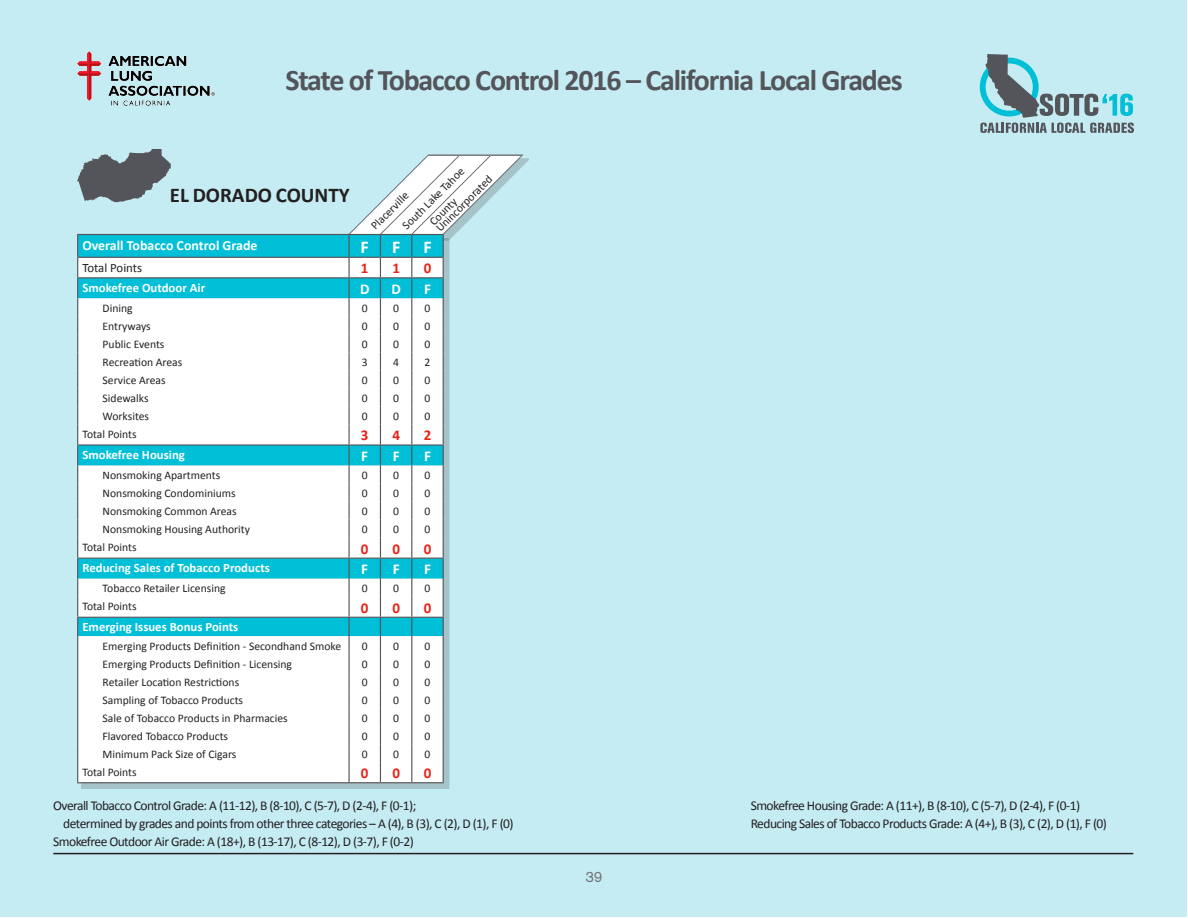
<style>
.page{position:relative;width:1188px;height:918px;background:#fff}
.page>*{position:absolute;margin:0;border:0;box-sizing:border-box;transform-origin:0 0}
.t1{font:700 30px "Calibri";letter-spacing:-.04em;color:#54555a}
.t2{font:700 21px "Calibri";color:#231f20}
.Overall_grades{font:700 18px "Calibri";color:#fff}
.total_points{font:700 15px "Calibri";color:#e72419}
.red_grades{font:700 15px "Calibri";color:#fff}
.t3{font:15px "Akzidenz Grotesk BE";color:#747478}
.Overall_Grade_Text{font:700 13.95px "Calibri";color:#fff}
.t4{font:13.5px/18px "Calibri";letter-spacing:-.04em;color:#231f20}
.Bold_Description{font:700 12.75px "Calibri";color:#fff}
.t5{font:12.75px "Calibri";color:#231f20}
.descript{font:11.55px/22.2px "Calibri";color:#231f20}
.black_grades{font:11.55px "Calibri";color:#231f20}
.Total_word{font:11.55px "Calibri";color:#231f20}
</style>
<div class="page">
<div style="left:1px;top:1px;width:1186px;height:916px;background:#c5ecf3"></div>
<img style="left:77px;top:52px;width:138px;height:53px">
<hr style="left:53px;top:853px;width:1080px;height:1px;background:#231f20">
<svg style="left:980px;top:54px;width:154px;height:79px"></svg>
<svg style="left:78px;top:235px;width:268px;height:22px;background:#01bdd4"></svg>
<svg style="left:78px;top:258px;width:268px;height:524px;background:#d8f4f8"></svg>
<hr style="left:77px;top:234px;width:272px;height:1px;background:#54555a">
<hr style="left:77px;top:257px;width:272px;height:1px;background:#54555a">
<hr style="left:77px;top:277px;width:272px;height:1px;background:#54555a">
<hr style="left:77px;top:444px;width:272px;height:2px;background:#54555a">
<hr style="left:77px;top:558px;width:272px;height:1px;background:#54555a">
<hr style="left:77px;top:617px;width:272px;height:1px;background:#54555a">
<svg style="left:77px;top:235px;width:1px;height:547px"></svg>
<svg style="left:346px;top:155px;width:178px;height:627px"></svg>
<hr style="left:77px;top:782px;width:272px;height:1px;background:#54555a">
<hr style="left:349px;top:782px;width:31px;height:1px;background:#54555a">
<hr style="left:380px;top:782px;width:32px;height:1px;background:#54555a">
<hr style="left:412px;top:782px;width:32px;height:1px;background:#54555a">
<svg style="left:77px;top:149px;width:94px;height:53px"></svg>
<h1 class="t1" style="left:285px;top:61px;width:619px">State of Tobacco Control 2016 – California Local Grades</h1>
<p class="descript" style="left:380px;top:204px;width:84px;text-indent:-22px;rotate:-45deg">Placerville<br>South Lake Tahoe</p>
<p class="descript" style="left:430px;top:221px;width:76px;rotate:-45deg">Unincorporated</p>
<p class="t2" style="left:170px;top:182px;width:181px">EL DORADO COUNTY</p>
<p class="Overall_Grade_Text" style="left:82px;top:236px;width:177px">Overall Tobacco Control Grade</p>
<p class="Overall_grades" style="left:361px;top:236px;width:10px">F</p>
<p class="Overall_grades" style="left:392px;top:236px;width:10px">F</p>
<p class="Overall_grades" style="left:423px;top:236px;width:10px">F</p>
<p class="t5" style="left:82px;top:259px;width:61px">Total Points</p>
<p class="total_points" style="left:361px;top:259px;width:9px">1</p>
<p class="total_points" style="left:392px;top:259px;width:9px">1</p>
<p class="total_points" style="left:424px;top:259px;width:9px">0</p>
<p class="Bold_Description" style="left:82px;top:280px;width:124px">Smokefree Outdoor Air</p>
<p class="red_grades" style="left:360px;top:279px;width:11px">D</p>
<p class="red_grades" style="left:391px;top:279px;width:11px">D</p>
<p class="red_grades" style="left:424px;top:279px;width:8px">F</p>
<p class="descript" style="left:103px;top:296px;width:32px">Dining</p>
<p class="black_grades" style="left:362px;top:301px;width:7px">0</p>
<p class="black_grades" style="left:393px;top:301px;width:7px">0</p>
<p class="black_grades" style="left:425px;top:301px;width:7px">0</p>
<p class="descript" style="left:103px;top:314px;width:50px">Entryways</p>
<p class="black_grades" style="left:362px;top:319px;width:7px">0</p>
<p class="black_grades" style="left:393px;top:319px;width:7px">0</p>
<p class="black_grades" style="left:425px;top:319px;width:7px">0</p>
<p class="descript" style="left:103px;top:332px;width:63px">Public Events</p>
<p class="black_grades" style="left:362px;top:337px;width:7px">0</p>
<p class="black_grades" style="left:393px;top:337px;width:7px">0</p>
<p class="black_grades" style="left:425px;top:337px;width:7px">0</p>
<p class="descript" style="left:103px;top:350px;width:81px">Recreation Areas</p>
<p class="black_grades" style="left:362px;top:355px;width:7px">3</p>
<p class="black_grades" style="left:393px;top:355px;width:7px">4</p>
<p class="black_grades" style="left:425px;top:355px;width:7px">2</p>
<p class="descript" style="left:103px;top:368px;width:65px">Service Areas</p>
<p class="black_grades" style="left:362px;top:373px;width:7px">0</p>
<p class="black_grades" style="left:393px;top:373px;width:7px">0</p>
<p class="black_grades" style="left:425px;top:373px;width:7px">0</p>
<p class="descript" style="left:103px;top:386px;width:47px">Sidewalks</p>
<p class="black_grades" style="left:362px;top:391px;width:7px">0</p>
<p class="black_grades" style="left:393px;top:391px;width:7px">0</p>
<p class="black_grades" style="left:425px;top:391px;width:7px">0</p>
<p class="descript" style="left:103px;top:404px;width:48px">Worksites</p>
<p class="black_grades" style="left:362px;top:409px;width:7px">0</p>
<p class="black_grades" style="left:393px;top:409px;width:7px">0</p>
<p class="black_grades" style="left:425px;top:409px;width:7px">0</p>
<p class="Total_word" style="left:82px;top:427px;width:56px">Total Points</p>
<p class="total_points" style="left:361px;top:426px;width:9px">3</p>
<p class="total_points" style="left:392px;top:426px;width:9px">4</p>
<p class="total_points" style="left:424px;top:426px;width:9px">2</p>
<p class="Bold_Description" style="left:82px;top:447px;width:104px">Smokefree Housing</p>
<p class="red_grades" style="left:361px;top:447px;width:8px">F</p>
<p class="red_grades" style="left:393px;top:447px;width:8px">F</p>
<p class="red_grades" style="left:424px;top:447px;width:8px">F</p>
<p class="descript" style="left:103px;top:463px;width:119px">Nonsmoking Apartments</p>
<p class="black_grades" style="left:362px;top:468px;width:7px">0</p>
<p class="black_grades" style="left:393px;top:468px;width:7px">0</p>
<p class="black_grades" style="left:425px;top:468px;width:7px">0</p>
<p class="descript" style="left:103px;top:481px;width:135px">Nonsmoking Condominiums</p>
<p class="black_grades" style="left:362px;top:486px;width:7px">0</p>
<p class="black_grades" style="left:393px;top:486px;width:7px">0</p>
<p class="black_grades" style="left:425px;top:486px;width:7px">0</p>
<p class="descript" style="left:103px;top:499px;width:136px">Nonsmoking Common Areas</p>
<p class="black_grades" style="left:362px;top:504px;width:7px">0</p>
<p class="black_grades" style="left:393px;top:504px;width:7px">0</p>
<p class="black_grades" style="left:425px;top:504px;width:7px">0</p>
<p class="descript" style="left:103px;top:517px;width:149px">Nonsmoking Housing Authority</p>
<p class="black_grades" style="left:362px;top:522px;width:7px">0</p>
<p class="black_grades" style="left:393px;top:522px;width:7px">0</p>
<p class="black_grades" style="left:425px;top:522px;width:7px">0</p>
<p class="Total_word" style="left:82px;top:540px;width:56px">Total Points</p>
<p class="total_points" style="left:361px;top:539px;width:9px">0</p>
<p class="total_points" style="left:392px;top:539px;width:9px">0</p>
<p class="total_points" style="left:424px;top:539px;width:9px">0</p>
<p class="Bold_Description" style="left:82px;top:560px;width:189px">Reducing Sales of Tobacco Products</p>
<p class="red_grades" style="left:361px;top:560px;width:8px">F</p>
<p class="red_grades" style="left:393px;top:560px;width:8px">F</p>
<p class="red_grades" style="left:424px;top:560px;width:8px">F</p>
<p class="descript" style="left:103px;top:577px;width:124px">Tobacco Retailer Licensing</p>
<p class="black_grades" style="left:362px;top:581px;width:7px">0</p>
<p class="black_grades" style="left:393px;top:581px;width:7px">0</p>
<p class="black_grades" style="left:425px;top:581px;width:7px">0</p>
<p class="Total_word" style="left:82px;top:599px;width:56px">Total Points</p>
<p class="total_points" style="left:361px;top:598px;width:9px">0</p>
<p class="total_points" style="left:392px;top:598px;width:9px">0</p>
<p class="total_points" style="left:424px;top:598px;width:9px">0</p>
<p class="Bold_Description" style="left:82px;top:619px;width:158px">Emerging Issues Bonus Points</p>
<p class="descript" style="left:103px;top:634px;width:240px">Emerging Products Definition - Secondhand Smoke</p>
<p class="black_grades" style="left:362px;top:639px;width:7px">0</p>
<p class="black_grades" style="left:393px;top:639px;width:7px">0</p>
<p class="black_grades" style="left:425px;top:639px;width:7px">0</p>
<p class="descript" style="left:103px;top:652px;width:191px">Emerging Products Definition - Licensing</p>
<p class="black_grades" style="left:362px;top:657px;width:7px">0</p>
<p class="black_grades" style="left:393px;top:657px;width:7px">0</p>
<p class="black_grades" style="left:425px;top:657px;width:7px">0</p>
<p class="descript" style="left:103px;top:670px;width:138px">Retailer Location Restrictions</p>
<p class="black_grades" style="left:362px;top:675px;width:7px">0</p>
<p class="black_grades" style="left:393px;top:675px;width:7px">0</p>
<p class="black_grades" style="left:425px;top:675px;width:7px">0</p>
<p class="descript" style="left:103px;top:688px;width:142px">Sampling of Tobacco Products</p>
<p class="black_grades" style="left:362px;top:693px;width:7px">0</p>
<p class="black_grades" style="left:393px;top:693px;width:7px">0</p>
<p class="black_grades" style="left:425px;top:693px;width:7px">0</p>
<p class="descript" style="left:103px;top:706px;width:187px">Sale of Tobacco Products in Pharmacies</p>
<p class="black_grades" style="left:362px;top:711px;width:7px">0</p>
<p class="black_grades" style="left:393px;top:711px;width:7px">0</p>
<p class="black_grades" style="left:425px;top:711px;width:7px">0</p>
<p class="descript" style="left:103px;top:724px;width:127px">Flavored Tobacco Products</p>
<p class="black_grades" style="left:362px;top:729px;width:7px">0</p>
<p class="black_grades" style="left:393px;top:729px;width:7px">0</p>
<p class="black_grades" style="left:425px;top:729px;width:7px">0</p>
<p class="descript" style="left:103px;top:742px;width:135px">Minimum Pack Size of Cigars</p>
<p class="black_grades" style="left:362px;top:747px;width:7px">0</p>
<p class="black_grades" style="left:393px;top:747px;width:7px">0</p>
<p class="black_grades" style="left:425px;top:747px;width:7px">0</p>
<p class="Total_word" style="left:82px;top:765px;width:56px">Total Points</p>
<p class="total_points" style="left:361px;top:764px;width:9px">0</p>
<p class="total_points" style="left:392px;top:764px;width:9px">0</p>
<p class="total_points" style="left:424px;top:764px;width:9px">0</p>
<p class="descript" style="left:423px;top:215px;width:35px;rotate:-45deg">County</p>
<p class="t4" style="left:53px;top:796px;width:365px">Overall Tobacco Control Grade: A (11-12), B (8-10), C (5-7), D (2-4), F (0-1);</p>
<p class="t4" style="left:63px;top:814px;width:452px">determined by grades and points from other three categories – A (4), B (3), C (2), D (1), F (0)</p>
<p class="t4" style="left:53px;top:832px;width:362px">Smokefree Outdoor Air Grade: A (18+), B (13-17), C (8-12), D (3-7), F (0-2)</p>
<p class="t3" style="left:585px;top:868px;width:19px">39</p>
<p class="t4" style="left:751px;top:796px;width:358px">Smokefree Housing Grade: A (11+), B (8-10), C (5-7), D (2-4), F (0-1)<br>Reducing Sales of Tobacco Products Grade: A (4+), B (3), C (2), D (1), F (0)</p>
</div>
